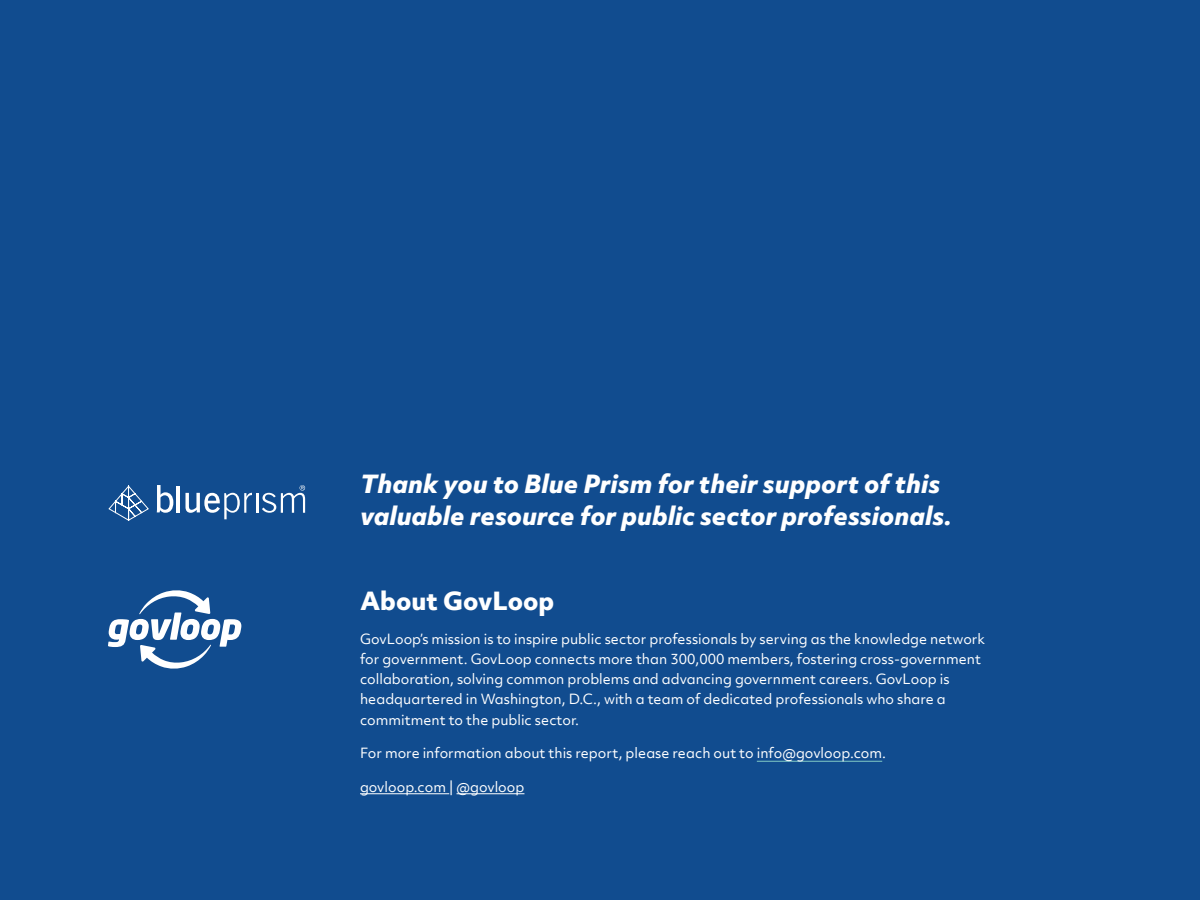
<style>
.page{position:relative;width:1200px;height:900px;background:#114c8f}
.page>*{position:absolute;margin:0;border:0;box-sizing:border-box;transform-origin:0 0}
.t1{font:italic 800 24px/32.2px "Objektiv Mk 2";color:#fff}
.t2{font:800 24px "Objektiv Mk 2";color:#fff}
.t3{font:13.5px/20.2px "Objektiv Mk 2";color:#fff}
</style>
<div class="page">
<hr style="left:757px;top:761px;width:125px;height:1px;background:#82cbc6">
<hr style="left:360px;top:793px;width:89px;height:1px;background:#fff">
<hr style="left:457px;top:793px;width:67px;height:1px;background:#fff">
<svg style="left:108px;top:590px;width:133px;height:79px"></svg>
<hr style="left:256px;top:493px;width:3px;height:20px;background:#fff">
<svg style="left:157px;top:485px;width:16px;height:28px"></svg>
<hr style="left:177px;top:486px;width:3px;height:27px;background:#fff">
<svg style="left:186px;top:493px;width:66px;height:26px"></svg>
<svg style="left:262px;top:485px;width:43px;height:28px"></svg>
<svg style="left:109px;top:485px;width:40px;height:36px"></svg>
<h1 class="t1" style="left:360px;top:467px;width:593px">Thank you to Blue Prism for their support of this valuable resource for public sector professionals.</h1>
<h1 class="t2" style="left:360px;top:583px;width:196px">About GovLoop</h1>
<p class="t3" style="left:360px;top:628px;width:627px">GovLoop’s mission is to inspire public sector professionals by serving as the knowledge network for government. GovLoop connects more than 300,000 members, fostering cross-government collaboration, solving common problems and advancing government careers. GovLoop is headquartered in Washington, D.C., with a team of dedicated professionals who share a commitment to the public sector.</p>
<p class="t3" style="left:360px;top:743px;width:528px">For more information about this report, please reach out to info@govloop.com.</p>
<p class="t3" style="left:360px;top:777px;width:166px">govloop.com | @govloop</p>
</div>
